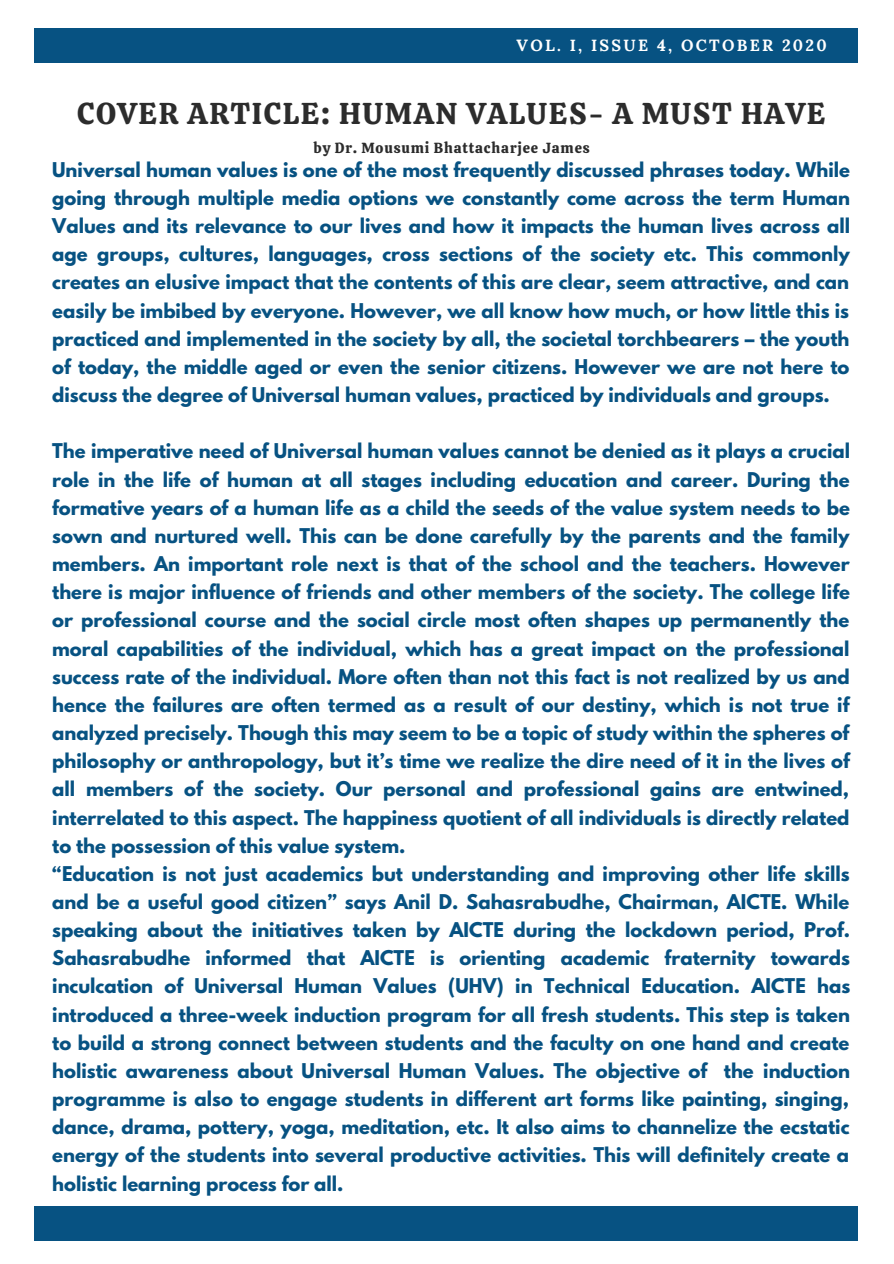
<style>
.page{position:relative;width:894px;height:1264px;background:#fff}
.page>*{position:absolute;margin:0;border:0;box-sizing:border-box;transform-origin:0 0}
.t1{font:30px "Calistoga";letter-spacing:.06em;color:#2c2c2c}
.t2{font:700 18px/28.2px "League Spartan";color:#075282;text-align:justify}
.t3{font:700 16.2px "Lora";letter-spacing:.14em;color:#fff}
.t4{font:14.55px "Calistoga";letter-spacing:.06em;color:#2c2c2c}
</style>
<div class="page">
<div style="left:34px;top:28px;width:823px;height:35px;background:#075282"></div>
<div style="left:34px;top:1205px;width:823px;height:35px;background:#075282"></div>
<p class="t3" style="left:516px;top:34px;width:311px">VOL. I, ISSUE 4, OCTOBER 2020</p>
<h1 class="t1" style="left:77px;top:94px;width:749px">COVER ARTICLE: HUMAN VALUES- A MUST HAVE</h1>
<p class="t4" style="left:313px;top:138px;width:278px">by Dr. Mousumi Bhattacharjee James</p>
<p class="t2" style="left:52px;top:158px;width:799px">Universal human values is one of the most frequently discussed phrases today. While going through multiple media options we constantly come across the term Human Values and its relevance to our lives and how it impacts the human lives across all age groups, cultures, languages, cross sections of the society etc. This commonly creates an elusive impact that the contents of this are clear, seem attractive, and can easily be imbibed by everyone. However, we all know how much, or how little this is practiced and implemented in the society by all, the societal torchbearers – the youth of today, the middle aged or even the senior citizens. However we are not here to discuss the degree of Universal human values, practiced by individuals and groups.</p>
<p class="t2" style="left:52px;top:439px;width:799px;text-align:left">The imperative need of Universal human values cannot be denied as it plays a crucial role in the life of human at all stages including education and career. During the formative years of a human life as a child the seeds of the value system needs to be sown and nurtured well. This can be done carefully by the parents and the family members. An important role next is that of the school and the teachers. However there is major influence of friends and other members of the society. The college life or professional course and the social circle most often shapes up permanently the moral capabilities of the individual, which has a great impact on the professional success rate of the individual. More often than not this fact is not realized by us and hence the failures are often termed as a result of our destiny, which is not true if analyzed precisely. Though this may seem to be a topic of study within the spheres of philosophy or anthropology, but it’s time we realize the dire need of it in the lives of all members of the society. Our personal and professional gains are entwined, interrelated to this aspect. The happiness quotient of all individuals is directly related to the possession of this value system.<br>“Education is not just academics but understanding and improving other life skills and be a useful good citizen” says Anil D. Sahasrabudhe, Chairman, AICTE. While speaking about the initiatives taken by AICTE during the lockdown period, Prof.<br>Sahasrabudhe informed that AICTE is orienting academic fraternity towards inculcation of Universal Human Values (UHV) in Technical Education. AICTE has introduced a three-week induction program for all fresh students. This step is taken to build a strong connect between students and the faculty on one hand and create holistic awareness about Universal Human Values. The objective of the induction programme is also to engage students in different art forms like painting, singing, dance, drama, pottery, yoga, meditation, etc. It also aims to channelize the ecstatic energy of the students into several productive activities. This will definitely create a holistic learning process for all.</p>
</div>
